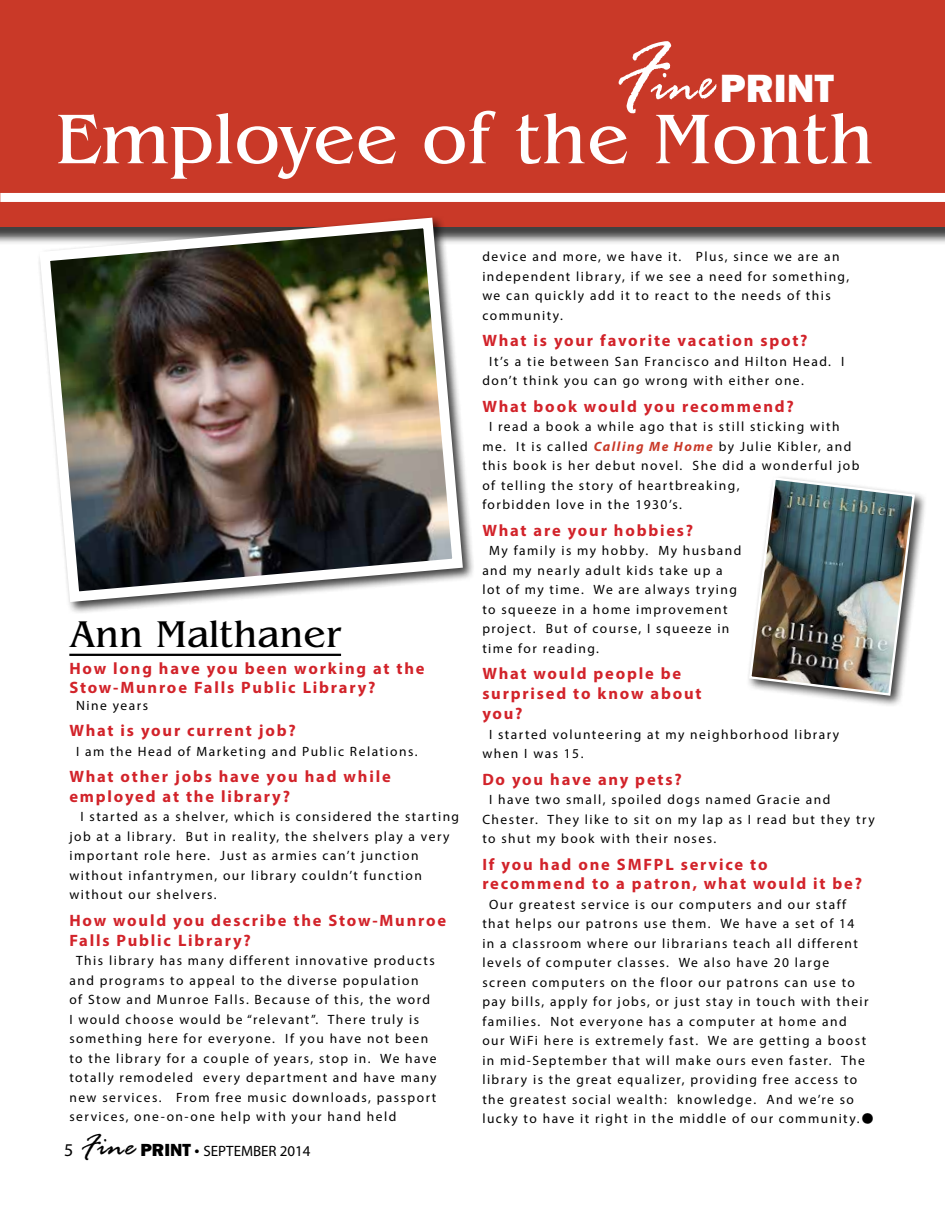
<style>
.page{position:relative;width:945px;height:1215px;background:#fff}
.page>*{position:absolute;margin:0;border:0;box-sizing:border-box;transform-origin:0 0}
.t1{font:73.5px "Benguiat";color:#fff}
.t2{font:800 40.5px "Franklin Gothic";color:#fff}
.t3{font:700 40.5px "Myriad Pro";color:#000}
.t4{font:39px "Benguiat";color:#000}
.t5{font:700 16.5px/19.8px "Myriad Pro";letter-spacing:.11em;color:#d2232a}
.t6{font:15px "Myriad Pro";color:#000}
.t7{font:13.5px/19.5px "Myriad Pro";letter-spacing:.11em;color:#000}
.s1{font-family:"Rage";font-weight:400;font-style:italic;font-size:90px}
.s2{font-family:"Rage";font-weight:400;font-style:italic;font-size:57px}
.s3{font-family:"Rage";font-weight:400;font-style:italic;font-size:72.9px}
.s4{font-size:18px}
.s5{font-family:"Rage";font-style:italic;font-size:33px}
.s6{font-family:"Franklin Gothic";font-weight:800;font-size:18px}
.s7{font-weight:700;font-style:italic;color:#c93928}
</style>
<div class="page">
<div style="left:0;top:0;width:945px;height:245px;background:#000;opacity:.75"></div>
<div style="left:0;top:0;width:945px;height:227px;background:#c93928"></div>
<div style="left:0;top:193px;width:945px;height:9px;background:#fff"></div>
<hr style="left:69px;top:654px;width:272px;height:2px;background:#000">
<div style="left:37px;top:215px;width:439px;height:399px;background:#000;opacity:.75"></div>
<img style="left:34px;top:215px;width:434px;height:392px">
<div style="left:746px;top:474px;width:182px;height:234px;background:#000;opacity:.75"></div>
<img style="left:748px;top:476px;width:168px;height:221px">
<h2 class="t2" style="left:616px;top:62px;width:219px"><span class="s1">F</span><span class="s2">in</span><span class="s3">e</span> PRINT</h2>
<h1 class="t1" style="left:55px;top:98px;width:820px">Employee of the Month</h1>
<h3 class="t4" style="left:69px;top:613px;width:273px">Ann Malthaner</h3>
<p class="t5" style="left:69px;top:658px;width:357px">How long have you been working at the<br>Stow-Munroe Falls Public Library?</p>
<p class="t7" style="left:76px;top:695px;width:73px">Nine years</p>
<p class="t5" style="left:69px;top:720px;width:228px">What is your current job?</p>
<p class="t7" style="left:76px;top:741px;width:343px">I am the Head of Marketing and Public Relations.</p>
<p class="t5" style="left:69px;top:766px;width:323px">What other jobs have you had while employed at the library?</p>
<p class="t7" style="left:69px;top:807px;width:391px;text-indent:11px">I started as a shelver, which is considered the starting job at a library. But in reality, the shelvers play a very important role here. Just as armies can’t junction without infantrymen, our library couldn’t function without our shelvers.</p>
<p class="t5" style="left:69px;top:910px;width:378px">How would you describe the Stow-Munroe<br>Falls Public Library?</p>
<p class="t7" style="left:69px;top:951px;width:369px;text-indent:7px">This library has many different innovative products and programs to appeal to the diverse population<br>of Stow and Munroe Falls. Because of this, the word I would choose would be “relevant”. There truly is something here for everyone. If you have not been to the library for a couple of years, stop in. We have totally remodeled every department and have many new services. From free music downloads, passport services, one-on-one help with your hand held</p>
<p class="t6" style="left:64px;top:1142px;width:248px"><span class="s4">5</span> <span class="s5">Fine</span> <span class="s6">PRINT</span> <span class="s4">•</span> SEPTEMBER 2014</p>
<p class="t7" style="left:482px;top:247px;width:368px">device and more, we have it. Plus, since we are an independent library, if we see a need for something, we can quickly add it to react to the needs of this community.</p>
<p class="t5" style="left:482px;top:330px;width:327px">What is your favorite vacation spot?</p>
<p class="t7" style="left:482px;top:351px;width:364px;text-indent:7px">It’s a tie between San Francisco and Hilton Head. I don’t think you can go wrong with either one.</p>
<p class="t5" style="left:482px;top:396px;width:313px">What book would you recommend?</p>
<p class="t7" style="left:482px;top:417px;width:379px;text-indent:7px">I read a book a while ago that is still sticking with me. It is called <span class="s7">Calling Me Home</span> by Julie Kibler, and this book is her debut novel. She did a wonderful job of telling the story of heartbreaking,<br>forbidden love in the 1930’s.</p>
<p class="t5" style="left:482px;top:520px;width:212px">What are your hobbies?</p>
<p class="t7" style="left:482px;top:541px;width:261px;text-indent:7px">My family is my hobby. My husband and my nearly adult kids take up a lot of my time. We are always trying to squeeze in a home improvement project. But of course, I squeeze in time for reading.</p>
<p class="t5" style="left:482px;top:663px;width:221px">What would people be surprised to know about you?</p>
<p class="t7" style="left:482px;top:724px;width:358px;text-indent:7px">I started volunteering at my neighborhood library when I was 15.</p>
<p class="t5" style="left:482px;top:769px;width:201px">Do you have any pets?</p>
<p class="t7" style="left:482px;top:790px;width:394px;text-indent:7px">I have two small, spoiled dogs named Gracie and<br>Chester. They like to sit on my lap as I read but they try to shut my book with their noses.</p>
<p class="t5" style="left:482px;top:854px;width:381px">If you had one SMFPL service to recommend to a patron, what would it be?</p>
<p class="t7" style="left:482px;top:894px;width:388px;text-indent:7px">Our greatest service is our computers and our staff that helps our patrons use them. We have a set of 14 in a classroom where our librarians teach all different levels of computer classes. We also have 20 large screen computers on the floor our patrons can use to pay bills, apply for jobs, or just stay in touch with their families. Not everyone has a computer at home and our WiFi here is extremely fast. We are getting a boost in mid-September that will make ours even faster. The library is the great equalizer, providing free access to the greatest social wealth: knowledge. And we’re so lucky to have it right in the middle of our community.</p>
<h2 class="t3" style="left:861px;top:1089px;width:15px">•</h2>
</div>
